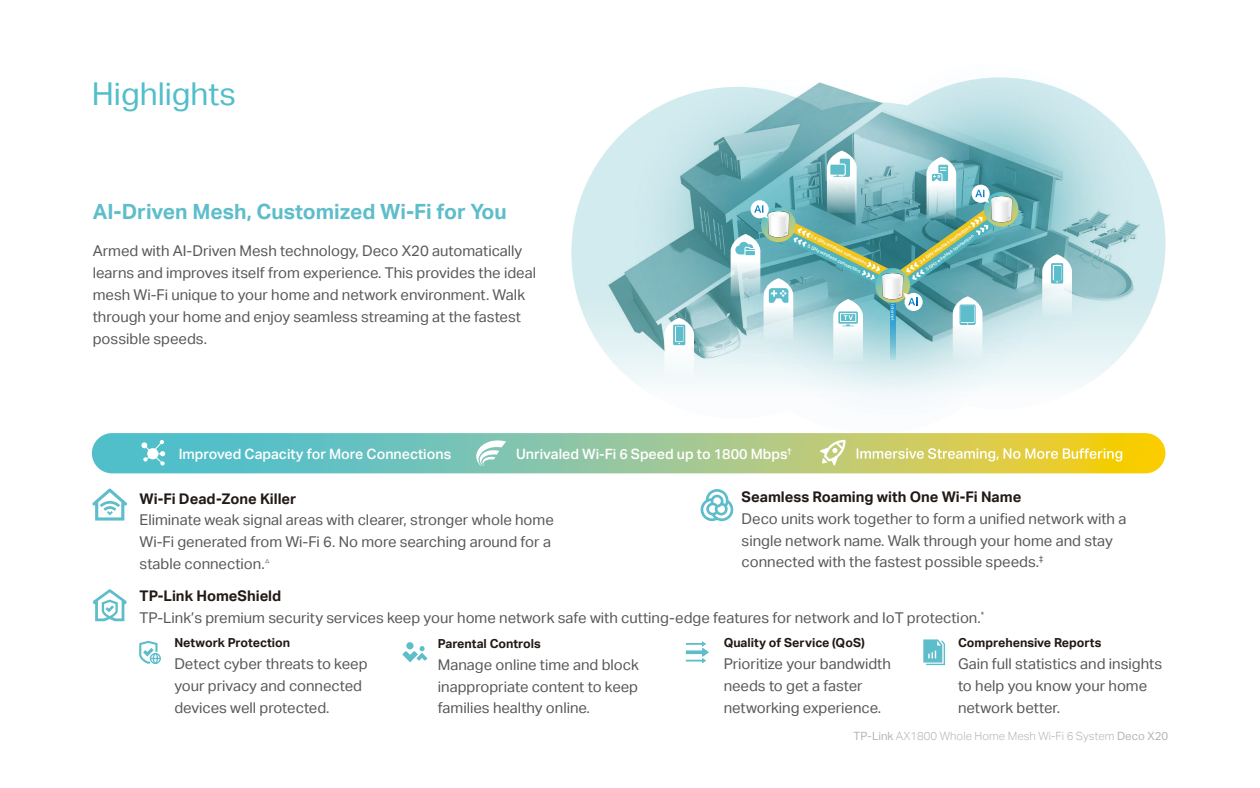
<style>
.page{position:relative;width:1260px;height:788px;background:#fff}
.page>*{position:absolute;margin:0;border:0;box-sizing:border-box;transform-origin:0 0}
.t1{font:31.5px "TP Link Aktiv Regular";color:#51beca}
.t2{font:21px "TP Link Aktiv Bold";color:#5ebdcb}
.t3{font:14.88px/21.9px "TP Link Aktiv Regular";color:#595757}
.t4{font:14.7px "TP Link Aktiv Bold";color:#221815}
.t5{font:14.17px "TP Link Aktiv Medium";color:#fff}
.t6{font:12.42px "TP Link Aktiv Bold";color:#221815}
.t7{font:11.38px "TP Link Aktiv Light";color:#b5b5b5}
.t8{font:4.73px "TP Link Aktiv Medium";color:#fff}
.t9{font:4.46px "TP Link Aktiv Regular";color:#fff}
.s1{font-family:"TP Link Aktiv Regular"}
</style>
<div class="page">
<svg style="left:92px;top:488px;width:35px;height:32px"></svg>
<svg style="left:701px;top:489px;width:32px;height:32px"></svg>
<div style="left:406px;top:642px;width:8px;height:7px;background:#5ebdcb;border-radius:50%"></div>
<svg style="left:404px;top:646px;width:22px;height:16px"></svg>
<svg style="left:686px;top:641px;width:22px;height:22px"></svg>
<svg style="left:93px;top:589px;width:34px;height:32px"></svg>
<svg style="left:923px;top:639px;width:22px;height:26px"></svg>
<svg style="left:139px;top:640px;width:22px;height:24px"></svg>
<svg style="left:571px;top:131px;width:594px;height:303px"></svg>
<img style="left:625px;top:82px;width:211px;height:303px">
<img style="left:739px;top:115px;width:316px;height:316px">
<img style="left:836px;top:77px;width:316px;height:294px">
<div style="left:764px;top:278px;width:29px;height:62px;background:#ddeef2"></div>
<svg style="left:833px;top:326px;width:30px;height:35px"></svg>
<svg style="left:953px;top:326px;width:29px;height:33px"></svg>
<svg style="left:1042px;top:254px;width:30px;height:62px"></svg>
<svg style="left:827px;top:150px;width:30px;height:40px"></svg>
<svg style="left:926px;top:157px;width:30px;height:33px"></svg>
<svg style="left:731px;top:234px;width:4px;height:62px"></svg>
<svg style="left:664px;top:317px;width:30px;height:63px"></svg>
<svg style="left:1051px;top:263px;width:12px;height:20px"></svg>
<div style="left:830px;top:165px;width:15px;height:10px;background:#5ebdcb"></div>
<svg style="left:833px;top:159px;width:17px;height:18px"></svg>
<svg style="left:932px;top:165px;width:16px;height:16px"></svg>
<svg style="left:673px;top:324px;width:12px;height:21px"></svg>
<svg style="left:890px;top:326px;width:5px;height:34px"></svg>
<svg style="left:984px;top:192px;width:34px;height:35px"></svg>
<img style="left:999px;top:196px;width:24px;height:27px">
<svg style="left:972px;top:185px;width:18px;height:18px"></svg>
<svg style="left:735px;top:190px;width:264px;height:136px;background:#7eb5b3"></svg>
<svg style="left:92px;top:433px;width:1073px;height:40px;background:#96c691"></svg>
<svg style="left:857px;top:448px;width:265px;height:13px;background:#e6da78"></svg>
<svg style="left:820px;top:440px;width:26px;height:25px"></svg>
<svg style="left:141px;top:440px;width:24px;height:25px"></svg>
<svg style="left:476px;top:438px;width:30px;height:28px"></svg>
<h1 class="t1" style="left:92px;top:76px;width:146px">Highlights</h1>
<h2 class="t2" style="left:93px;top:199px;width:416px">AI-Driven Mesh, Customized Wi-Fi for You</h2>
<p class="t3" style="left:93px;top:240px;width:445px">Armed with AI-Driven Mesh technology, Deco X20 automatically learns and improves itself from experience. This provides the ideal mesh Wi-Fi unique to your home and network environment. Walk through your home and enjoy seamless streaming at the fastest possible speeds.</p>
<p class="t8" style="left:809px;top:243px;width:60px;rotate:26deg">5 GHz wireless connection</p>
<p class="t8" style="left:918px;top:260px;width:64px;rotate:-36deg">2.4 GHz wireless connection</p>
<p class="t8" style="left:812px;top:233px;width:64px;rotate:26deg">2.4 GHz wireless connection</p>
<p class="t8" style="left:925px;top:267px;width:60px;rotate:-36deg">5 GHz wireless connection</p>
<p class="t9" style="left:895px;top:304px;width:18px;rotate:90deg">Internet</p>
<p class="t5" style="left:179px;top:445px;width:274px">Improved Capacity for More Connections</p>
<p class="t5" style="left:516px;top:445px;width:277px">Unrivaled Wi-Fi 6 Speed up to 1800 Mbps<sup>†</sup></p>
<p class="t4" style="left:742px;top:488px;width:281px">Seamless Roaming with One Wi-Fi Name</p>
<p class="t3" style="left:742px;top:507px;width:386px">Deco units work together to form a unified network with a single network name. Walk through your home and stay connected with the fastest possible speeds.<sup>‡</sup></p>
<p class="t4" style="left:140px;top:490px;width:158px">Wi-Fi Dead-Zone Killer</p>
<p class="t3" style="left:140px;top:509px;width:416px">Eliminate weak signal areas with clearer, stronger whole home<br>Wi-Fi generated from Wi-Fi 6. No more searching around for a stable connection.<sup>△</sup></p>
<p class="t4" style="left:140px;top:587px;width:143px">TP-Link HomeShield</p>
<p class="t3" style="left:140px;top:606px;width:846px">TP-Link’s premium security services keep your home network safe with cutting-edge features for network and IoT protection.<sup>*</sup></p>
<p class="t6" style="left:174px;top:636px;width:117px">Network Protection</p>
<p class="t3" style="left:174px;top:653px;width:195px">Detect cyber threats to keep your privacy and connected devices well protected.</p>
<p class="t6" style="left:724px;top:636px;width:143px">Quality of Service (QoS)</p>
<p class="t3" style="left:724px;top:653px;width:169px">Prioritize your bandwidth needs to get a faster networking experience.</p>
<p class="t6" style="left:958px;top:636px;width:145px">Comprehensive Reports</p>
<p class="t3" style="left:958px;top:653px;width:206px">Gain full statistics and insights to help you know your home network better.</p>
<p class="t6" style="left:438px;top:636px;width:104px">Parental Controls</p>
<p class="t3" style="left:438px;top:653px;width:203px;text-align:justify">Manage online time and block inappropriate content to keep families healthy online.</p>
<p class="t7" style="left:854px;top:729px;width:316px"><span class="s1">TP-Link</span> AX1800 Whole Home Mesh Wi-Fi 6 System <span class="s1">Deco X20</span></p>
</div>
